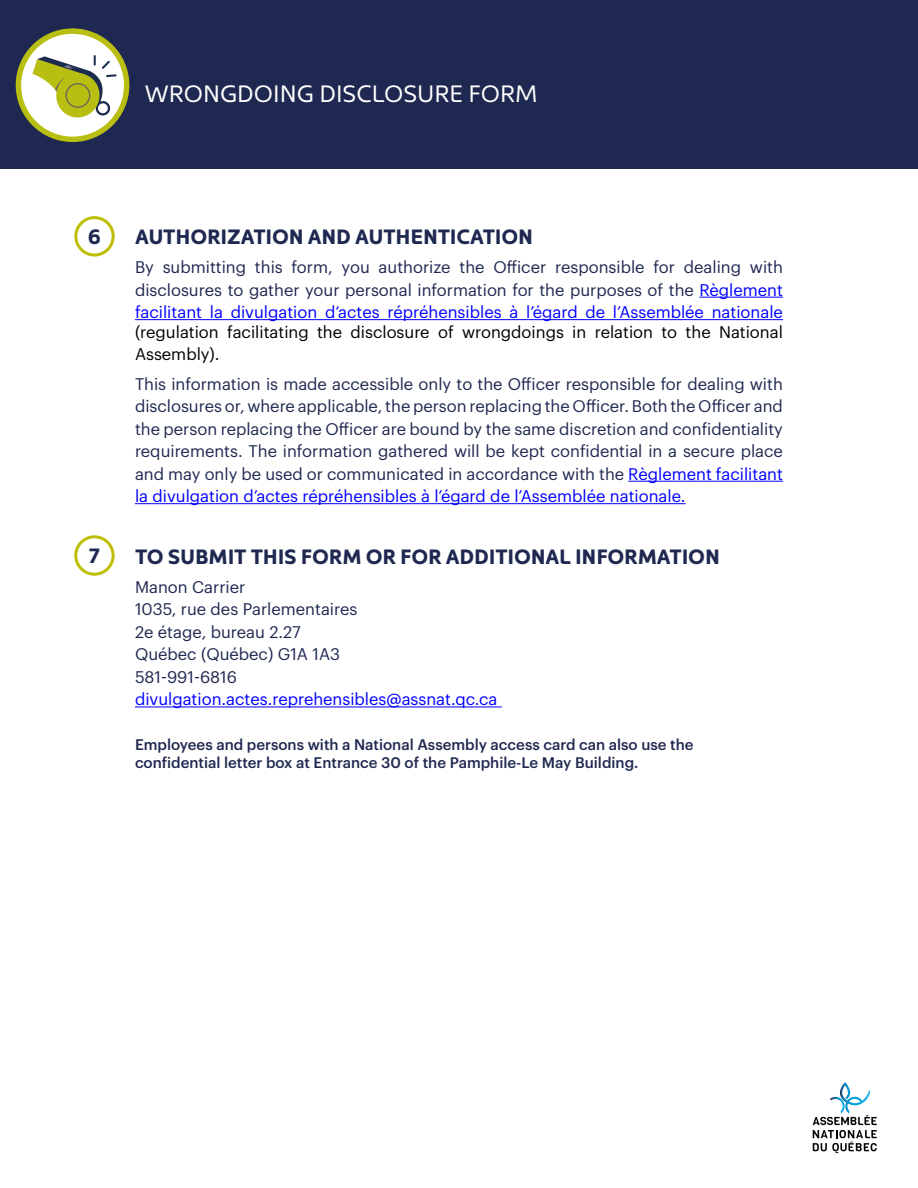
<style>
.page{position:relative;width:918px;height:1188px;background:#fff}
.page>*{position:absolute;margin:0;border:0;box-sizing:border-box;transform-origin:0 0}
.t1{font:24px "Kyrial Sans Pro";color:#fff}
.t2{font:700 21px "Kyrial Sans Pro";letter-spacing:-.01em;color:#1f2850}
.t3{font:16.5px/22.5px "Graphik";color:#1f2850;text-align:justify}
.t4{font:16.5px/22.5px "Graphik";color:#000}
.t5{font:500 15px/18px "Graphik";color:#1f2850}
.s1{color:#00f}
</style>
<div class="page">
<div style="left:0;top:0;width:918px;height:169px;background:#1f2850"></div>
<svg style="left:813px;top:1083px;width:64px;height:70px"></svg>
<svg style="left:16px;top:28px;width:113px;height:114px"></svg>
<hr style="left:699px;top:297px;width:84px;height:1px;background:#00f">
<hr style="left:135px;top:319px;width:648px;height:1px;background:#00f">
<hr style="left:628px;top:481px;width:155px;height:1px;background:#00f">
<hr style="left:135px;top:503px;width:551px;height:1px;background:#00f">
<hr style="left:135px;top:707px;width:367px;height:1px;background:#00f">
<div style="left:74px;top:216px;width:41px;height:41px;border:3px solid #bebe07;border-radius:50%"></div>
<div style="left:74px;top:535px;width:41px;height:41px;border:3px solid #bebe07;border-radius:50%"></div>
<h1 class="t1" style="left:145px;top:77px;width:394px">WRONGDOING DISCLOSURE FORM</h1>
<h2 class="t2" style="left:88px;top:222px;width:15px">6</h2>
<h2 class="t2" style="left:89px;top:541px;width:13px">7</h2>
<p class="t2" style="left:135px;top:221px;width:400px">AUTHORIZATION AND AUTHENTICATION</p>
<p class="t3" style="left:135px;top:254px;width:650px">By submitting this form, you authorize the Officer responsible for dealing with disclosures to gather your personal information for the purposes of the <span class="s1">Règlement facilitant la divulgation d’actes répréhensibles à l’égard de l’Assemblée nationale</span></p>
<p class="t4" style="left:135px;top:319px;width:649px">(regulation facilitating the disclosure of wrongdoings in relation to the National<br>Assembly).</p>
<p class="t3" style="left:135px;top:371px;width:650px">This information is made accessible only to the Officer responsible for dealing with disclosures or, where applicable, the person replacing the Officer. Both the Officer and the person replacing the Officer are bound by the same discretion and confidentiality requirements. The information gathered will be kept confidential in a secure place and may only be used or communicated in accordance with the <span class="s1">Règlement facilitant la divulgation d’actes répréhensibles à l’égard de l’Assemblée nationale.</span></p>
<h2 class="t2" style="left:135px;top:541px;width:586px">TO SUBMIT THIS FORM OR FOR ADDITIONAL INFORMATION</h2>
<p class="t3" style="left:135px;top:574px;width:364px;text-align:left">Manon Carrier<br>1035, rue des Parlementaires<br>2e étage, bureau 2.27<br>Québec (Québec) G1A 1A3<br>581-991-6816 <span class="s1">divulgation.actes.reprehensibles@assnat.qc.ca</span></p>
<p class="t5" style="left:135px;top:735px;width:560px">Employees and persons with a National Assembly access card can also use the confidential letter box at Entrance 30 of the Pamphile-Le May Building.</p>
</div>
